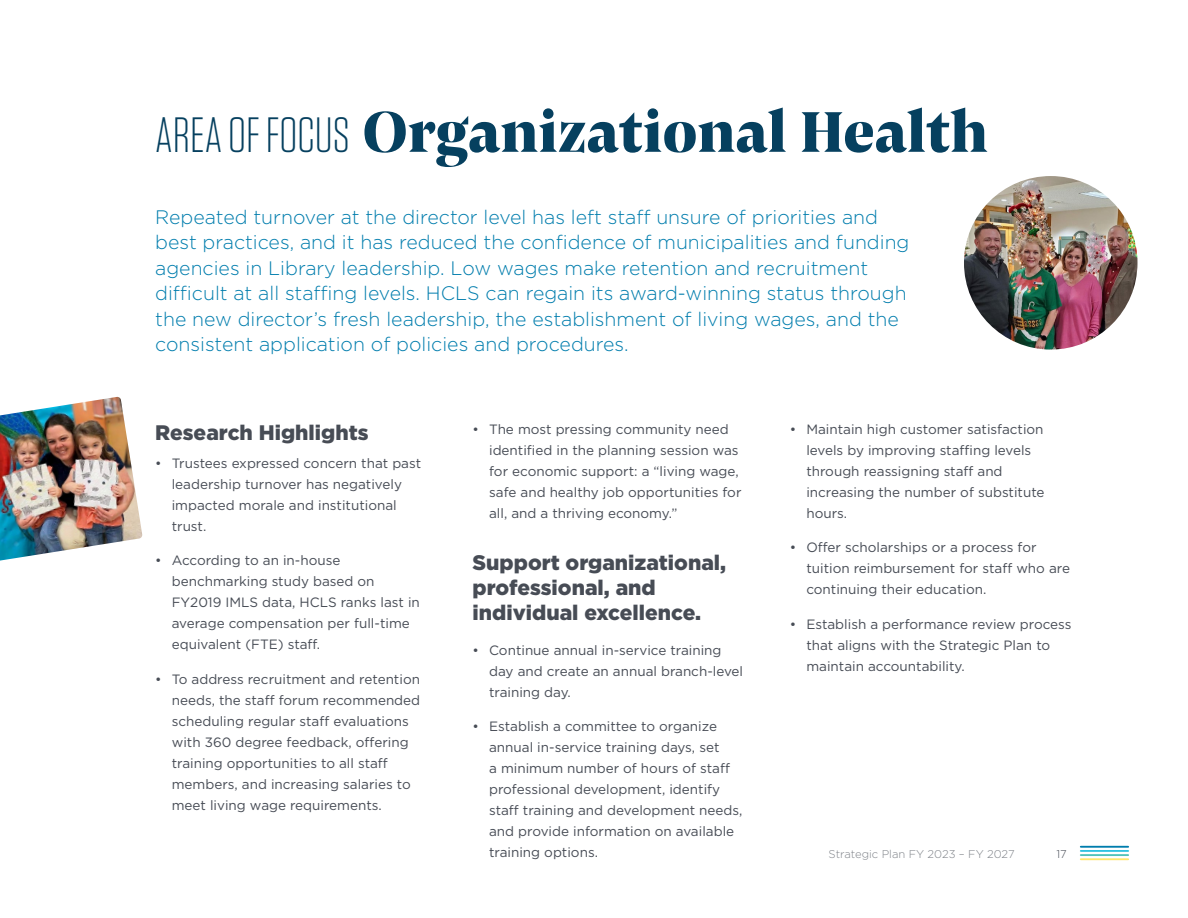
<style>
.page{position:relative;width:1188px;height:918px;background:#fff}
.page>*{position:absolute;margin:0;border:0;box-sizing:border-box;transform-origin:0 0}
.Header_1{font:800 60px "Pensum Display";color:#06405f}
.Header_2{font:900 21px/25.2px "Gotham";color:#474c55}
.t1{font:300 19.5px/25.5px "Gotham";color:#007dad}
.t2{font:13.5px/21px "Gotham";color:#474c55}
.t3{font:300 11.25px "Gotham";color:#7e8288}
.t4{font:300 11.25px "Gotham";color:#474c55}
.s1{font-family:"Tungsten";font-weight:300;font-size:49.5px}
</style>
<div class="page">
<hr style="left:1081px;top:846px;width:47px;height:2px;background:#007dad">
<hr style="left:1081px;top:850px;width:47px;height:2px;background:#31c2e1">
<hr style="left:1081px;top:854px;width:47px;height:2px;background:#53c2ba">
<hr style="left:1081px;top:858px;width:47px;height:2px;background:#ffe66d">
<img style="left:0;top:397px;width:143px;height:164px">
<img style="left:964px;top:176px;width:174px;height:174px;border-radius:87px">
<p class="Header_1" style="left:155px;top:87px;width:834px"><span class="s1">AREA OF FOCUS</span> Organizational Health</p>
<p class="t1" style="left:155px;top:204px;width:756px">Repeated turnover at the director level has left staff unsure of priorities and best practices, and it has reduced the confidence of municipalities and funding agencies in Library leadership. Low wages make retention and recruitment difficult at all staffing levels. HCLS can regain its award-winning status through the new director’s fresh leadership, the establishment of living wages, and the consistent application of policies and procedures.</p>
<p class="Header_2" style="left:155px;top:420px;width:215px">Research Highlights</p>
<p class="t2" style="left:172px;top:452px;width:251px;text-indent:-16px">• Trustees expressed concern that past leadership turnover has negatively impacted morale and institutional trust.</p>
<p class="t2" style="left:172px;top:549px;width:250px;text-indent:-16px">• According to an in-house benchmarking study based on<br>FY2019 IMLS data, HCLS ranks last in average compensation per full-time equivalent (FTE) staff.</p>
<p class="t2" style="left:172px;top:668px;width:250px;text-indent:-16px">• To address recruitment and retention needs, the staff forum recommended scheduling regular staff evaluations with 360 degree feedback, offering training opportunities to all staff members, and increasing salaries to meet living wage requirements.</p>
<p class="t2" style="left:489px;top:418px;width:254px;text-indent:-16px">• The most pressing community need identified in the planning session was for economic support: a “living wage, safe and healthy job opportunities for all, and a thriving economy.”</p>
<p class="Header_2" style="left:473px;top:550px;width:255px">Support organizational, professional, and individual excellence.</p>
<p class="t2" style="left:489px;top:639px;width:255px;text-indent:-16px">• Continue annual in-service training day and create an annual branch-level training day.</p>
<p class="t2" style="left:489px;top:716px;width:255px;text-indent:-16px">• Establish a committee to organize annual in-service training days, set<br>a minimum number of hours of staff professional development, identify staff training and development needs, and provide information on available training options.</p>
<p class="t2" style="left:806px;top:418px;width:240px;text-indent:-16px">• Maintain high customer satisfaction levels by improving staffing levels through reassigning staff and increasing the number of substitute hours.</p>
<p class="t2" style="left:806px;top:537px;width:265px;text-indent:-16px">• Offer scholarships or a process for tuition reimbursement for staff who are continuing their education.</p>
<p class="t2" style="left:806px;top:613px;width:267px;text-indent:-16px">• Establish a performance review process that aligns with the Strategic Plan to maintain accountability.</p>
<p class="t3" style="left:829px;top:847px;width:188px">Strategic Plan FY 2023 – FY 2027</p>
<p class="t4" style="left:1056px;top:847px;width:12px">17</p>
</div>
